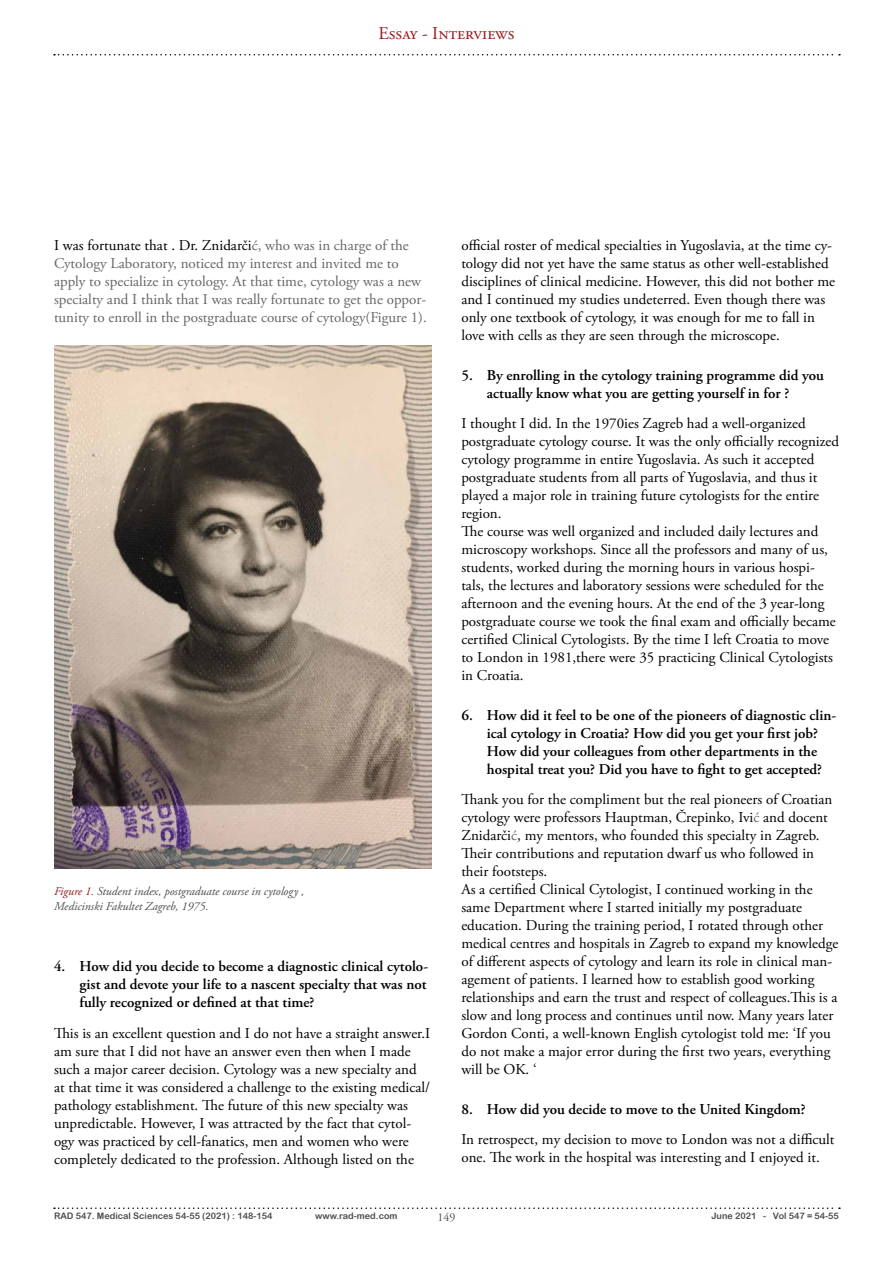
<style>
.page{position:relative;width:893px;height:1263px;background:#fff}
.page>*{position:absolute;margin:0;border:0;box-sizing:border-box;transform-origin:0 0}
.t1{font:18px "Adobe Garamond Pro";color:#981c1e}
.t2{font:15px/18px "Adobe Garamond Pro";color:#000}
.t3{font:600 15px/18px "Adobe Garamond Pro";color:#000}
.t4{font:15px/18px "Adobe Garamond Pro";color:#666}
.t5{font:italic 12px/14.4px "Adobe Garamond Pro";color:#4d4d4d}
.t6{font:12px "Adobe Garamond Pro";color:#4d4d4d}
.t7{font:9px "Arial Rounded MT Bold";color:#4d4d4d}
.s1{color:#000}
.s2{color:#666}
.s3{color:#981c1e}
</style>
<div class="page">
<svg style="left:54px;top:54px;width:786px;height:2px"></svg>
<svg style="left:54px;top:1207px;width:786px;height:2px"></svg>
<img style="left:54px;top:346px;width:378px;height:522px">
<p class="t1" style="left:378px;top:23px;width:138px">Essay - Interviews</p>
<p class="t4" style="left:54px;top:237px;width:374px"><span class="s1">I was fortunate that . Dr. Znidarči</span>ć, who was in charge of the Cytology Laboratory, noticed my interest and invited me to apply to specialize in cytology. At that time, cytology was a new specialty and I think that I was really fortunate to get the oppor&shy;tunity to enroll in the postgraduate course of cytology(Figure 1).</p>
<p class="t2" style="left:461px;top:237px;width:375px">official roster of medical specialties in Yugoslavia, at the time cy&shy;tology did not yet have the same status as other well-established disciplines of clinical medicine. However, this did not bother me and I continued my studies undeterred. Even though there was only one textbook of cytology, it was enough for me to fall in love with cells as they are seen through the microscope.</p>
<p class="t3" style="left:487px;top:366px;width:339px;text-indent:-26px">5. By enrolling in the cytology training programme did you actually know what you are getting yourself in for ?</p>
<p class="t2" style="left:461px;top:415px;width:379px">I thought I did. In the 1970ies Zagreb had a well-organized postgraduate cytology course. It was the only officially recognized cytology programme in entire Yugoslavia. As such it accepted postgraduate students from all parts of Yugoslavia, and thus it played a major role in training future cytologists for the entire region.<br>The course was well organized and included daily lectures and microscopy workshops. Since all the professors and many of us, students, worked during the morning hours in various hospi&shy;tals, the lectures and laboratory sessions were scheduled for the afternoon and the evening hours. At the end of the 3 year-long postgraduate course we took the final exam and officially became certified Clinical Cytologists. By the time I left Croatia to move to London in 1981,there were 35 practicing Clinical Cytologists in Croatia.</p>
<p class="t3" style="left:487px;top:706px;width:351px;text-indent:-26px">6. How did it feel to be one of the pioneers of diagnostic clin&shy;ical cytology in Croatia? How did you get your first job?<br>How did your colleagues from other departments in the hospital treat you? Did you have to fight to get accepted?</p>
<p class="t2" style="left:461px;top:791px;width:379px">Thank you for the compliment but the real pioneers of Croatian cytology were professors Hauptman, Črepinko, Ivi<span class="s2">ć</span> and docent Znidarči<span class="s2">ć</span>, my mentors, who founded this specialty in Zagreb.<br>Their contributions and reputation dwarf us who followed in their footsteps.<br>As a certified Clinical Cytologist, I continued working in the same Department where I started initially my postgraduate education. During the training period, I rotated through other medical centres and hospitals in Zagreb to expand my knowledge of different aspects of cytology and learn its role in clinical man&shy;agement of patients. I learned how to establish good working relationships and earn the trust and respect of colleagues.This is a slow and long process and continues until now. Many years later Gordon Conti, a well-known English cytologist told me: ‘If you do not make a major error during the first two years, everything will be OK. ‘</p>
<p class="t3" style="left:461px;top:1100px;width:346px">8. How did you decide to move to the United Kingdom?</p>
<p class="t2" style="left:461px;top:1131px;width:375px">In retrospect, my decision to move to London was not a difficult one. The work in the hospital was interesting and I enjoyed it.</p>
<p class="t5" style="left:54px;top:885px;width:252px"><span class="s3">Figure 1.</span> Student index, postgraduate course in cytology ,<br>Medicinski Fakultet Zagreb, 1975.</p>
<p class="t3" style="left:80px;top:957px;width:350px;text-align:justify;text-indent:-26px">4. How did you decide to become a diagnostic clinical cytolo&shy;gist and devote your life to a nascent specialty that was not fully recognized or defined at that time?</p>
<p class="t2" style="left:54px;top:1024px;width:378px">This is an excellent question and I do not have a straight answer.I am sure that I did not have an answer even then when I made such a major career decision. Cytology was a new specialty and at that time it was considered a challenge to the existing medical/ pathology establishment. The future of this new specialty was unpredictable. However, I was attracted by the fact that cytol&shy;ogy was practiced by cell-fanatics, men and women who were completely dedicated to the profession. Although listed on the</p>
<p class="t7" style="left:54px;top:1210px;width:220px">RAD 547. Medical Sciences 54-55 (2021) : 148-154</p>
<p class="t7" style="left:315px;top:1210px;width:84px">www.rad-med.com</p>
<p class="t6" style="left:437px;top:1210px;width:19px">149</p>
<p class="t7" style="left:711px;top:1210px;width:129px">June 2021 - Vol 547 = 54-55</p>
</div>
